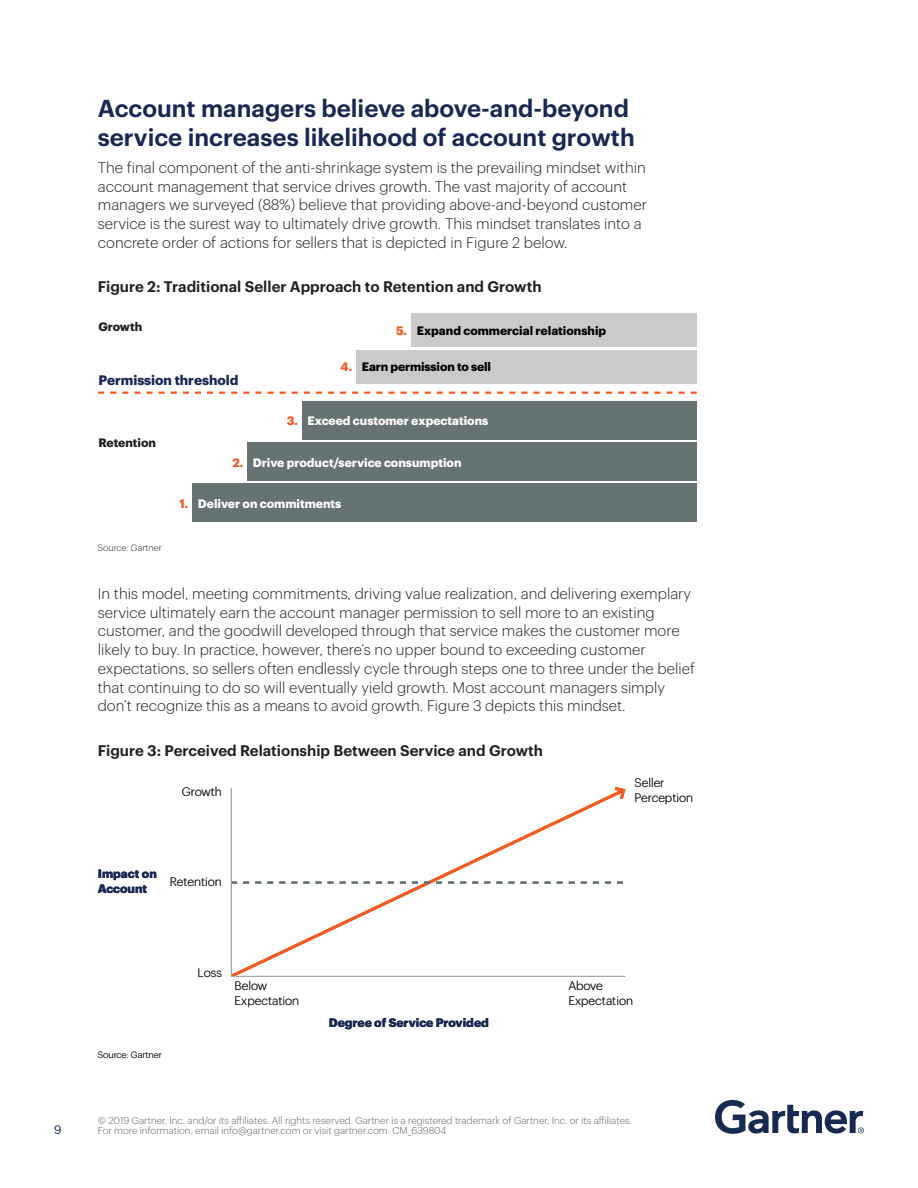
<style>
.page{position:relative;width:918px;height:1188px;background:#fff}
.page>*{position:absolute;margin:0;border:0;box-sizing:border-box;transform-origin:0 0}
.Whitepaper_-_subhead{font:600 24px/28.5px "Graphik";color:#172953}
.Whitepaper_-_Body_te{font:300 15px/18.8px "Graphik";color:#231f20}
.Whitepaper_-_Figure{font:600 15px "Graphik";color:#231f20}
.t1{font:700 13.5px "Graphik";color:#172953}
.t2{font:700 12px "Graphik";color:#fff}
.t3{font:300 12px/14.4px "Graphik";color:#231f20}
.t4{font:700 12px "Graphik";color:#000001}
.t5{font:700 12px/14.4px "Graphik";color:#172953}
.t6{font:700 12px "Graphik";color:#231f20}
.t7{font:12px "Graphik";color:#172953}
.t8{font:300 9.75px "Graphik";color:#5f6369}
.t9{font:300 9px "Graphik";color:#231f20}
.s1{color:#f25b21}
</style>
<div class="page">
<svg style="left:715px;top:1100px;width:149px;height:34px"></svg>
<div style="left:411px;top:313px;width:286px;height:34px;background:#c9cbca"></div>
<div style="left:356px;top:350px;width:341px;height:34px;background:#c9cbca"></div>
<div style="left:302px;top:401px;width:395px;height:38px;background:#667373"></div>
<div style="left:247px;top:442px;width:450px;height:39px;background:#667373"></div>
<div style="left:192px;top:484px;width:505px;height:38px;background:#667373"></div>
<svg style="left:98px;top:392px;width:599px;height:2px"></svg>
<svg style="left:231px;top:787px;width:395px;height:190px"></svg>
<svg style="left:611px;top:787px;width:15px;height:16px"></svg>
<p class="Whitepaper_-_subhead" style="left:98px;top:92px;width:538px">Account managers believe above-and-beyond service increases likelihood of account growth</p>
<p class="Whitepaper_-_Body_te" style="left:98px;top:157px;width:551px">The final component of the anti-shrinkage system is the prevailing mindset within account management that service drives growth. The vast majority of account managers we surveyed (88%) believe that providing above-and-beyond customer service is the surest way to ultimately drive growth. This mindset translates into a concrete order of actions for sellers that is depicted in Figure 2 below.</p>
<p class="Whitepaper_-_Figure" style="left:98px;top:275px;width:445px">Figure 2: Traditional Seller Approach to Retention and Growth</p>
<p class="t6" style="left:98px;top:318px;width:45px">Growth</p>
<p class="t1" style="left:98px;top:370px;width:142px">Permission threshold</p>
<p class="t6" style="left:98px;top:434px;width:59px">Retention</p>
<p class="t4" style="left:396px;top:322px;width:212px"><span class="s1">5.</span> Expand commercial relationship</p>
<p class="t4" style="left:341px;top:357px;width:152px"><span class="s1">4.</span> Earn permission to sell</p>
<p class="t2" style="left:287px;top:412px;width:203px"><span class="s1">3.</span> Exceed customer expectations</p>
<p class="t2" style="left:232px;top:453px;width:231px"><span class="s1">2.</span> Drive product/service consumption</p>
<p class="t9" style="left:98px;top:541px;width:66px">Source: Gartner</p>
<p class="t2" style="left:180px;top:494px;width:163px"><span class="s1">1.</span> Deliver on commitments</p>
<p class="Whitepaper_-_Body_te" style="left:98px;top:583px;width:599px">In this model, meeting commitments, driving value realization, and delivering exemplary service ultimately earn the account manager permission to sell more to an existing customer, and the goodwill developed through that service makes the customer more likely to buy. In practice, however, there’s no upper bound to exceeding customer expectations, so sellers often endlessly cycle through steps one to three under the belief that continuing to do so will eventually yield growth. Most account managers simply don’t recognize this as a means to avoid growth. Figure 3 depicts this mindset.</p>
<p class="Whitepaper_-_Figure" style="left:98px;top:739px;width:447px">Figure 3: Perceived Relationship Between Service and Growth</p>
<p class="t3" style="left:182px;top:784px;width:42px">Growth</p>
<p class="t5" style="left:98px;top:866px;width:61px">Impact on<br>Account</p>
<p class="t3" style="left:170px;top:874px;width:54px">Retention</p>
<p class="t3" style="left:634px;top:775px;width:60px">Seller<br>Perception</p>
<p class="t9" style="left:98px;top:1049px;width:66px">Source: Gartner</p>
<p class="t3" style="left:198px;top:965px;width:26px">Loss</p>
<p class="t3" style="left:235px;top:978px;width:66px">Below<br>Expectation</p>
<p class="t3" style="left:568px;top:978px;width:66px">Above<br>Expectation</p>
<p class="t5" style="left:329px;top:1014px;width:162px">Degree of Service Provided</p>
<p class="t8" style="left:98px;top:1113px;width:536px">© 2019 Gartner, Inc. and/or its affiliates. All rights reserved. Gartner is a registered trademark of Gartner, Inc. or its affiliates.</p>
<p class="t7" style="left:54px;top:1121px;width:9px">9</p>
<p class="t8" style="left:98px;top:1123px;width:350px">For more information, email info@gartner.com or visit gartner.com. CM_639804</p>
</div>
